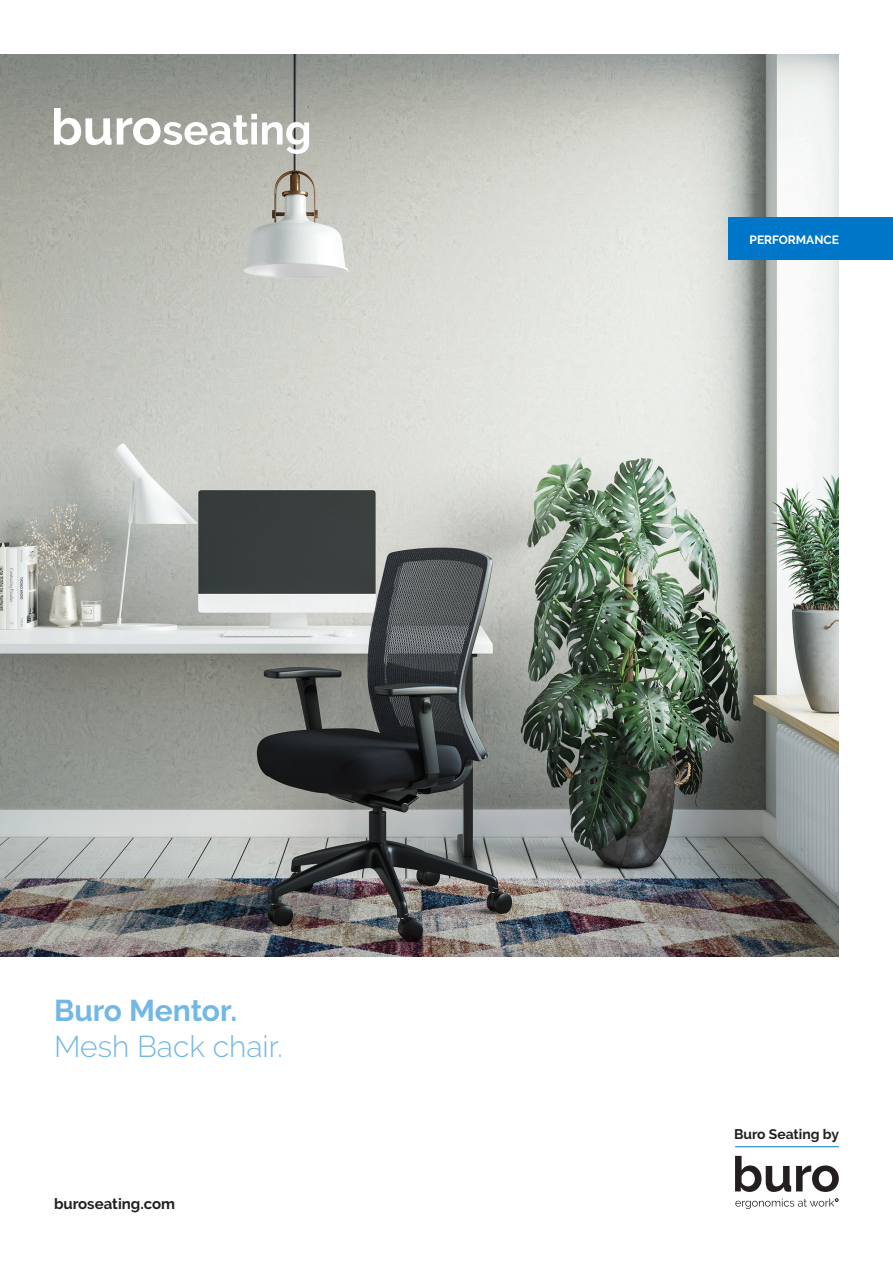
<style>
.page{position:relative;width:893px;height:1263px;background:#fff}
.page>*{position:absolute;margin:0;border:0;box-sizing:border-box;transform-origin:0 0}
.Chair_Description_-_Sub_Heading{font:300 30px "Raleway";color:#73b8e5}
.Chair_Description_-_Heading{font:700 30px "Raleway";color:#73b8e5}
.t1{font:700 15px "Raleway";color:#231f20}
.t2{font:700 13.8px "Raleway";color:#231f20}
.Catagory{font:700 12px "Raleway";color:#fff}
</style>
<div class="page">
<svg style="left:735px;top:1156px;width:104px;height:36px"></svg>
<svg style="left:735px;top:1198px;width:103px;height:11px"></svg>
<hr style="left:735px;top:1146px;width:104px;height:1px;background:#0076c8">
<img style="left:0;top:54px;width:839px;height:903px">
<div style="left:729px;top:218px;width:164px;height:42px;background:#0076c8"></div>
<svg style="left:54px;top:108px;width:255px;height:46px"></svg>
<p class="Chair_Description_-_Heading" style="left:54px;top:993px;width:185px">Buro Mentor.</p>
<p class="Chair_Description_-_Sub_Heading" style="left:54px;top:1029px;width:230px">Mesh Back chair.</p>
<p class="t1" style="left:54px;top:1195px;width:123px">buroseating.com</p>
<p class="Catagory" style="left:749px;top:232px;width:91px">PERFORMANCE</p>
<p class="t2" style="left:734px;top:1126px;width:107px">Buro Seating by</p>
</div>
